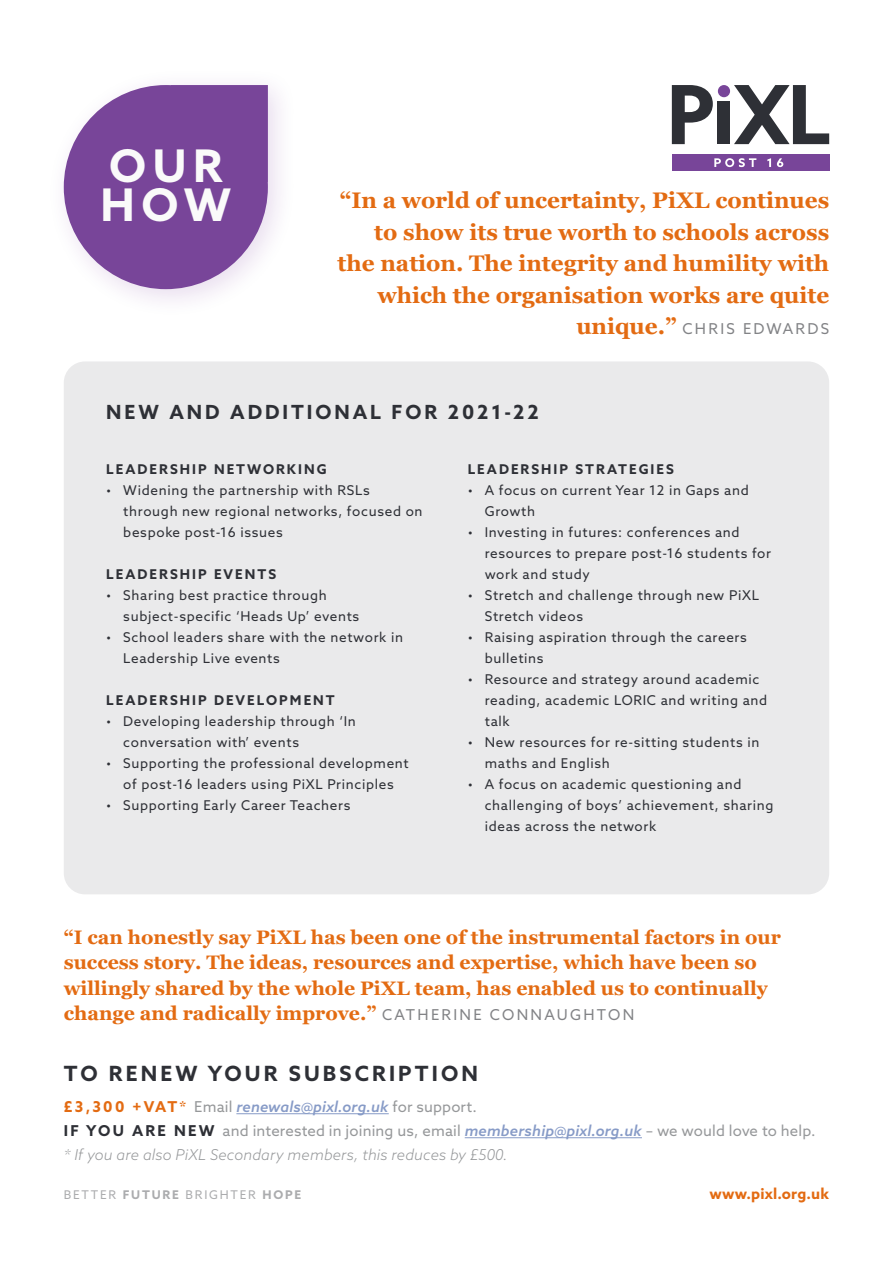
<style>
.page{position:relative;width:893px;height:1263px;background:#fff}
.page>*{position:absolute;margin:0;border:0;box-sizing:border-box;transform-origin:0 0}
.t1{font:700 45px/39px "Azo Sans";letter-spacing:.15em;color:#fafafa}
.t2{font:700 22.5px/31.5px "Georgia";color:#e36b12;text-align:right}
.t3{font:700 21px "Azo Sans";letter-spacing:.15em;color:#2e3036}
.t4{font:700 19.5px/25.5px "Georgia";color:#e36b12}
.t5{font:700 19.5px "Azo Sans";letter-spacing:.15em;color:#2e3036}
.t6{font:15px/24px "Azo Sans";letter-spacing:.01em;color:#96989a}
.t7{font:italic 300 15px "Azo Sans";letter-spacing:.01em;color:#96989a}
.t8{font:15px "Azo Sans";letter-spacing:.15em;color:#828386}
.t9{font:700 15px "Azo Sans";letter-spacing:.01em;color:#e36b12}
.t10{font:13.5px/21px "Azo Sans";letter-spacing:.05em;color:#2e3036}
.t11{font:700 13.5px "Azo Sans";letter-spacing:.15em;color:#2e3036}
.t12{font:12px "Azo Sans";letter-spacing:.15em;color:#abacae}
.s1{font-family:"Georgia";font-weight:700;font-size:22.5px;color:#e36b12}
.s2{font-family:"Azo Sans";font-weight:400;font-size:15px;color:#828386}
.s3{font-weight:700;color:#e36b12}
.s4{font-weight:500;font-style:italic;color:#879bc7}
.s5{font-weight:700;color:#2e3036}
.s6{font-weight:700}
</style>
<div class="page">
<div style="left:64px;top:361px;width:765px;height:533px;background:#eaeaeb;border-radius:21px"></div>
<div style="left:46px;top:67px;width:252px;height:252px;background:#63178c;opacity:.15"></div>
<svg style="left:64px;top:85px;width:204px;height:204px;background:#8d61a8"></svg>
<hr style="left:236px;top:1113px;width:153px;height:1px;background:#879bc7">
<hr style="left:465px;top:1137px;width:177px;height:1px;background:#879bc7">
<div style="left:672px;top:155px;width:157px;height:16px;background:#784599"></div>
<svg style="left:714px;top:158px;width:42px;height:9px"></svg>
<svg style="left:767px;top:158px;width:4px;height:9px"></svg>
<svg style="left:777px;top:158px;width:6px;height:9px"></svg>
<svg style="left:672px;top:85px;width:41px;height:59px"></svg>
<div style="left:718px;top:102px;width:12px;height:42px;background:#2e3036"></div>
<svg style="left:734px;top:85px;width:95px;height:59px"></svg>
<div style="left:718px;top:85px;width:12px;height:12px;background:#784599;border-radius:50%"></div>
<p class="t1" style="left:100px;top:145px;width:132px">OUR<br>HOW</p>
<p class="t2" style="left:338px;top:185px;width:493px">“In a world of uncertainty, PiXL continues to show its true worth to schools across the nation. The integrity and humility with which the organisation works are quite</p>
<p class="t8" style="left:576px;top:319px;width:254px"><span class="s1">unique.”</span> CHRIS EDWARDS</p>
<p class="t5" style="left:106px;top:399px;width:434px">NEW AND ADDITIONAL FOR 2021-22</p>
<p class="t11" style="left:106px;top:460px;width:222px">LEADERSHIP NETWORKING</p>
<p class="t10" style="left:123px;top:479px;width:301px;text-indent:-17px">• Widening the partnership with RSLs through new regional networks, focused on bespoke post-16 issues</p>
<p class="t11" style="left:106px;top:565px;width:171px">LEADERSHIP EVENTS</p>
<p class="t10" style="left:123px;top:585px;width:238px;text-indent:-17px">• Sharing best practice through subject-specific ‘Heads Up’ events</p>
<p class="t10" style="left:123px;top:627px;width:281px;text-indent:-17px">• School leaders share with the network in<br>Leadership Live events</p>
<p class="t11" style="left:106px;top:691px;width:230px">LEADERSHIP DEVELOPMENT</p>
<p class="t10" style="left:123px;top:711px;width:234px;text-indent:-17px">• Developing leadership through ‘In conversation with’ events</p>
<p class="t10" style="left:106px;top:753px;width:304px;text-align:center">• Supporting the professional development of post-16 leaders using PiXL Principles</p>
<p class="t10" style="left:106px;top:795px;width:246px">• Supporting Early Career Teachers</p>
<p class="t11" style="left:468px;top:460px;width:208px">LEADERSHIP STRATEGIES</p>
<p class="t10" style="left:485px;top:479px;width:266px;text-indent:-17px">• A focus on current Year 12 in Gaps and<br>Growth</p>
<p class="t10" style="left:485px;top:521px;width:288px;text-indent:-17px">• Investing in futures: conferences and resources to prepare post-16 students for work and study</p>
<p class="t10" style="left:485px;top:584px;width:276px;text-indent:-17px">• Stretch and challenge through new PiXL<br>Stretch videos</p>
<p class="t10" style="left:485px;top:626px;width:264px;text-indent:-17px">• Raising aspiration through the careers bulletins</p>
<p class="t10" style="left:485px;top:668px;width:284px;text-indent:-17px">• Resource and strategy around academic reading, academic LORIC and writing and talk</p>
<p class="t10" style="left:485px;top:731px;width:276px;text-indent:-17px">• New resources for re-sitting students in maths and English</p>
<p class="t10" style="left:485px;top:773px;width:290px;text-indent:-17px">• A focus on academic questioning and challenging of boys’ achievement, sharing ideas across the network</p>
<p class="t4" style="left:64px;top:924px;width:719px">“I can honestly say PiXL has been one of the instrumental factors in our success story. The ideas, resources and expertise, which have been so willingly shared by the whole PiXL team, has enabled us to continually change and radically improve.” <span class="s2">CATHERINE CONNAUGHTON</span></p>
<p class="t3" style="left:64px;top:1059px;width:416px">TO RENEW YOUR SUBSCRIPTION</p>
<p class="t6" style="left:64px;top:1094px;width:753px"><span class="s3">£3,300 +VAT*</span> Email <span class="s4">renewals@pixl.org.uk</span> for support.<br><span class="s5">IF YOU ARE NEW</span> and interested in joining us, email <span class="s4">membership@pixl.org.uk</span> – we would love to help.</p>
<p class="t7" style="left:64px;top:1145px;width:445px">* If you are also PiXL Secondary members, this reduces by £500.</p>
<p class="t12" style="left:64px;top:1187px;width:239px">BETTER <span class="s6">FUTURE</span> BRIGHTER <span class="s6">HOPE</span></p>
<p class="t9" style="left:709px;top:1184px;width:121px">www.pixl.org.uk</p>
</div>
